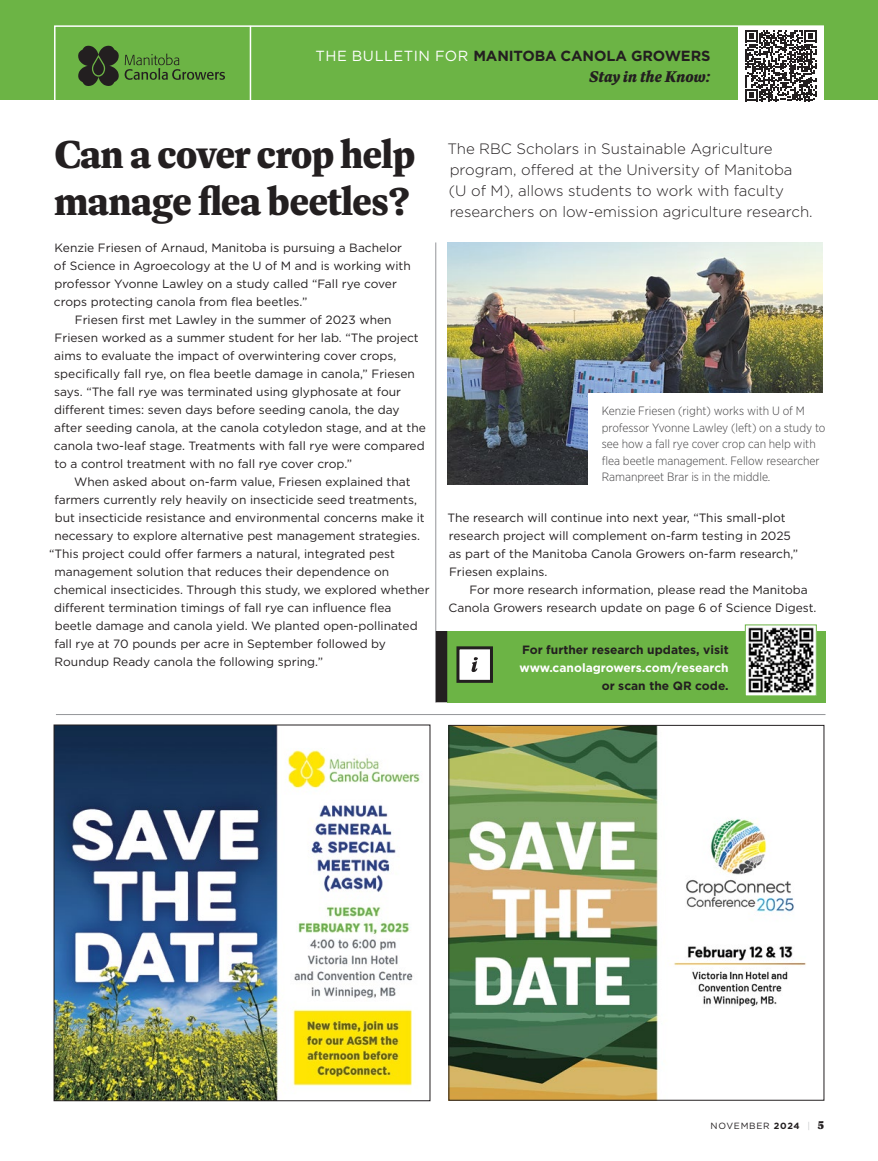
<style>
.page{position:relative;width:878px;height:1161px;background:#fff}
.page>*{position:absolute;margin:0;border:0;box-sizing:border-box;transform-origin:0 0}
.t1{font:800 39.45px/47.1px "Dashiell Bright";letter-spacing:-.025em;color:#231f20}
.t2{font:italic 800 15.75px "Dashiell Bright";letter-spacing:-.005em;color:#231f20}
.t3{font:300 15px/21px "Gotham";color:#231f20}
.t4{font:700 14.55px "Gotham";letter-spacing:-.01em;color:#231f20}
.t5{font:12px/18px "Gotham";color:#231f20}
.t6{font:300 12px/16.5px "Gotham Narrow";color:#414042}
.t7{font:700 12px "Gotham";color:#231f20}
.t8{font:700 12px "Gotham";color:#fff}
.t9{font:9px "Gotham";letter-spacing:.08em;color:#231f20}
.s1{font-weight:400;color:#fff}
.s2{font-weight:700}
.s3{color:#c7c8ca}
.s4{font-family:"Dashiell Bright";font-weight:900;font-size:12px}
</style>
<div class="page">
<div style="left:0;top:0;width:878px;height:100px;background:#6cb445"></div>
<svg style="left:54px;top:25px;width:770px;height:75px"></svg>
<svg style="left:125px;top:54px;width:100px;height:26px"></svg>
<svg style="left:78px;top:45px;width:41px;height:42px"></svg>
<hr style="left:250px;top:26px;width:1px;height:77px;background:#fff">
<div style="left:738px;top:26px;width:85px;height:85px;background:#fff"></div>
<svg style="left:745px;top:30px;width:71px;height:71px"></svg>
<img style="left:450px;top:727px;width:356px;height:372px">
<div style="left:448px;top:725px;width:376px;height:376px;border:1px solid #231f20"></div>
<div style="left:447px;top:631px;width:378px;height:71px;background:#6cb445"></div>
<img style="left:746px;top:627px;width:68px;height:67px">
<div style="left:744px;top:624px;width:72px;height:72px;border:1px solid #6cb445"></div>
<img style="left:447px;top:242px;width:375px;height:242px">
<hr style="left:56px;top:714px;width:769px;height:1px;background:#939598">
<hr style="left:435px;top:242px;width:1px;height:461px;background:#939598">
<div style="left:587px;top:393px;width:284px;height:105px;background:#fff"></div>
<div style="left:436px;top:632px;width:10px;height:70px;background:#231f20"></div>
<div style="left:436px;top:631px;width:11px;height:71px;border:2px solid #231f20"></div>
<div style="left:458px;top:648px;width:33px;height:33px;background:#fff"></div>
<svg style="left:471px;top:657px;width:7px;height:15px"></svg>
<div style="left:456px;top:646px;width:37px;height:37px;border:3px solid #231f20"></div>
<img style="left:56px;top:727px;width:364px;height:372px">
<div style="left:54px;top:725px;width:376px;height:376px;border:1px solid #231f20"></div>
<p class="t4" style="left:315px;top:46px;width:396px"><span class="s1">THE BULLETIN FOR</span> MANITOBA CANOLA GROWERS</p>
<h2 class="t2" style="left:589px;top:66px;width:123px">Stay in the Know:</h2>
<h1 class="t1" style="left:54px;top:131px;width:363px">Can a cover crop help manage flea beetles?</h1>
<p class="t3" style="left:447px;top:137px;width:367px">The RBC Scholars in Sustainable Agriculture program, offered at the University of Manitoba<br>(U of M), allows students to work with faculty researchers on low-emission agriculture research.</p>
<p class="t5" style="left:55px;top:238px;width:349px">Kenzie Friesen of Arnaud, Manitoba is pursuing a Bachelor</p>
<p class="t5" style="left:54px;top:256px;width:358px">of Science in Agroecology at the U of M and is working with</p>
<p class="t5" style="left:54px;top:274px;width:344px">professor Yvonne Lawley on a study called “Fall rye cover</p>
<p class="t5" style="left:54px;top:292px;width:255px">crops protecting canola from flea beetles.”</p>
<p class="t5" style="left:75px;top:310px;width:318px">Friesen first met Lawley in the summer of 2023 when</p>
<p class="t5" style="left:55px;top:328px;width:365px">Friesen worked as a summer student for her lab. “The project</p>
<p class="t5" style="left:54px;top:346px;width:343px">aims to evaluate the impact of overwintering cover crops,</p>
<p class="t5" style="left:54px;top:364px;width:362px">specifically fall rye, on flea beetle damage in canola,” Friesen</p>
<p class="t5" style="left:54px;top:382px;width:348px">says. “The fall rye was terminated using glyphosate at four</p>
<p class="t5" style="left:54px;top:400px;width:347px">different times: seven days before seeding canola, the day</p>
<p class="t5" style="left:54px;top:418px;width:373px">after seeding canola, at the canola cotyledon stage, and at the</p>
<p class="t5" style="left:54px;top:436px;width:372px">canola two-leaf stage. Treatments with fall rye were compared</p>
<p class="t5" style="left:55px;top:454px;width:299px">to a control treatment with no fall rye cover crop.”</p>
<p class="t5" style="left:74px;top:472px;width:338px">When asked about on-farm value, Friesen explained that</p>
<p class="t5" style="left:54px;top:490px;width:364px">farmers currently rely heavily on insecticide seed treatments,</p>
<p class="t5" style="left:55px;top:508px;width:371px">but insecticide resistance and environmental concerns make it</p>
<p class="t5" style="left:54px;top:526px;width:367px">necessary to explore alternative pest management strategies.</p>
<p class="t5" style="left:49px;top:544px;width:347px">“This project could offer farmers a natural, integrated pest</p>
<p class="t5" style="left:54px;top:562px;width:336px">management solution that reduces their dependence on</p>
<p class="t5" style="left:54px;top:580px;width:377px">chemical insecticides. Through this study, we explored whether</p>
<p class="t5" style="left:54px;top:598px;width:339px">different termination timings of fall rye can influence flea</p>
<p class="t5" style="left:55px;top:616px;width:364px">beetle damage and canola yield. We planted open-pollinated</p>
<p class="t5" style="left:54px;top:634px;width:333px">fall rye at 70 pounds per acre in September followed by</p>
<p class="t5" style="left:55px;top:652px;width:270px">Roundup Ready canola the following spring.”</p>
<p class="t6" style="left:601px;top:402px;width:225px">Kenzie Friesen (right) works with U of M professor Yvonne Lawley (left) on a study to see how a fall rye cover crop can help with flea beetle management. Fellow researcher Ramanpreet Brar is in the middle.</p>
<p class="t5" style="left:447px;top:508px;width:352px">The research will continue into next year, “This small-plot research project will complement on-farm testing in 2025 as part of the Manitoba Canola Growers on-farm research,” Friesen explains.</p>
<p class="t5" style="left:448px;top:580px;width:369px;text-indent:21px">For more research information, please read the Manitoba<br>Canola Growers research update on page 6 of Science Digest.</p>
<p class="t7" style="left:522px;top:642px;width:208px">For further research updates, visit</p>
<p class="t8" style="left:519px;top:660px;width:211px">www.canolagrowers.com/research</p>
<p class="t7" style="left:601px;top:678px;width:128px">or scan the QR code.</p>
<p class="t9" style="left:710px;top:1121px;width:115px">NOVEMBER <span class="s2">2024</span> <span class="s3">|</span> <span class="s4">5</span></p>
</div>
